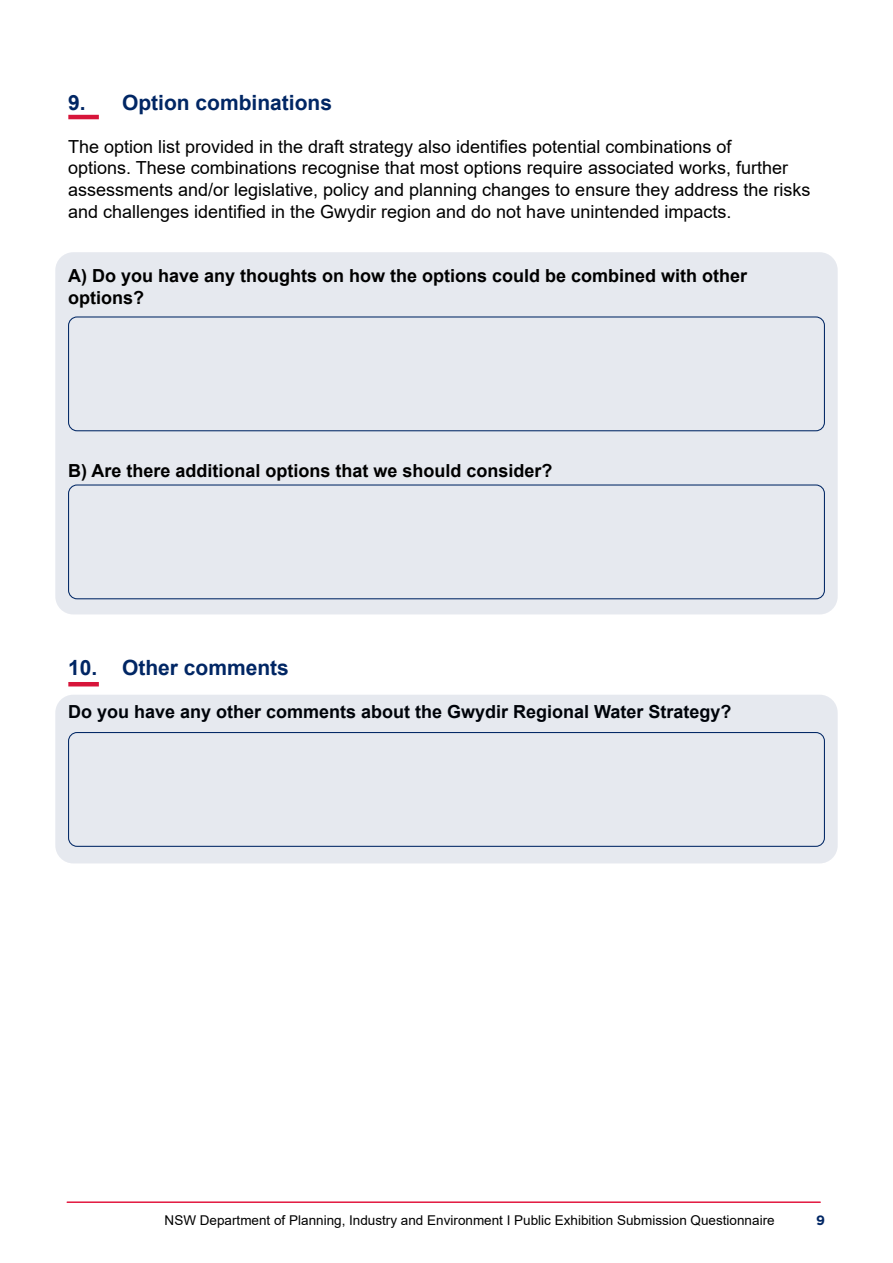
<style>
.page{position:relative;width:893px;height:1263px;background:#fff}
.page>*{position:absolute;margin:0;border:0;box-sizing:border-box;transform-origin:0 0}
.t1{font:700 21px "Arial";color:#002664}
.t2{font:18px/21.6px "Arial";color:#000}
.t3{font:700 18px/21.6px "Arial";color:#000}
.t4{font:13.5px "Arial";color:#000}
.t5{font:700 13.5px "Gotham";color:#002664}
</style>
<div class="page">
<hr style="left:67px;top:1201px;width:753px;height:2px;background:#e3173e">
<div style="left:55px;top:252px;width:783px;height:362px;background:#e6e9ef;border-radius:18px"></div>
<hr style="left:68px;top:115px;width:31px;height:4px;background:#d7153a">
<div style="left:68px;top:316px;width:757px;height:115px;border:1px solid #002664;border-radius:9px"></div>
<div style="left:68px;top:484px;width:757px;height:115px;border:1px solid #002664;border-radius:9px"></div>
<hr style="left:68px;top:682px;width:31px;height:4px;background:#d7153a">
<div style="left:55px;top:695px;width:783px;height:168px;background:#e6e9ef;border-radius:18px"></div>
<div style="left:68px;top:732px;width:757px;height:115px;border:1px solid #002664;border-radius:9px"></div>
<p class="t1" style="left:68px;top:87px;width:266px">9. Option combinations</p>
<p class="t2" style="left:68px;top:136px;width:744px">The option list provided in the draft strategy also identifies potential combinations of<br>options. These combinations recognise that most options require associated works, further assessments and/or legislative, policy and planning changes to ensure they address the risks and challenges identified in the Gwydir region and do not have unintended impacts.</p>
<p class="t3" style="left:68px;top:265px;width:681px">A) Do you have any thoughts on how the options could be combined with other options?</p>
<p class="t3" style="left:68px;top:460px;width:486px">B) Are there additional options that we should consider?</p>
<p class="t1" style="left:68px;top:653px;width:222px">10. Other comments</p>
<p class="t3" style="left:68px;top:701px;width:665px">Do you have any other comments about the Gwydir Regional Water Strategy?</p>
<p class="t4" style="left:165px;top:1211px;width:611px">NSW Department of Planning, Industry and Environment I Public Exhibition Submission Questionnaire</p>
<p class="t5" style="left:816px;top:1211px;width:10px">9</p>
</div>
